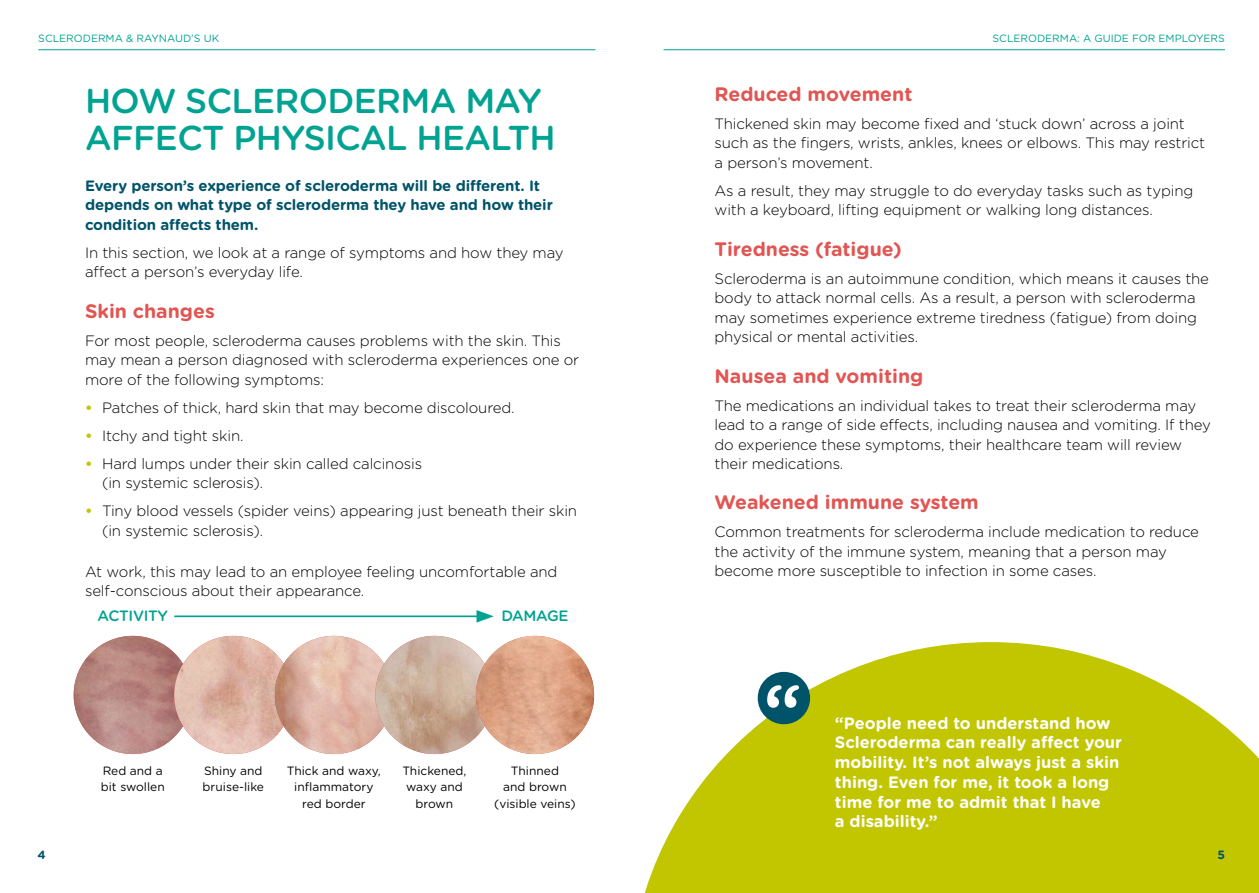
<style>
.page{position:relative;width:1259px;height:893px;background:#fff}
.page>*{position:absolute;margin:0;border:0;box-sizing:border-box;transform-origin:0 0}
.t1{font:500 34.5px/37.5px "Gotham Rounded";letter-spacing:-.02em;color:#00a291}
.t2{font:700 19.5px "Gotham Rounded";color:#e15553}
.t3{font:700 16.5px/19.8px "Gotham Rounded";color:#fff}
.t4{font:300 15px/19.5px "Gotham Rounded";letter-spacing:-.01em;color:#000}
.t5{font:700 15px/19.5px "Gotham Rounded";letter-spacing:-.01em;color:#005469}
.t6{font:500 15px "Gotham Rounded";letter-spacing:-.02em;color:#00a291}
.t7{font:12px/16.5px "Gotham Rounded";color:#000;text-align:center}
.t8{font:700 12px "Gotham Rounded";color:#005469}
.t9{font:10.5px "Gotham Rounded";color:#00a291}
.s1{font-weight:700;color:#c1c600}
</style>
<div class="page">
<svg style="left:644px;top:642px;width:615px;height:251px;fill:#c1c600"></svg>
<div style="left:757px;top:672px;width:53px;height:52px;background:#005469;border-radius:50%"></div>
<svg style="left:767px;top:685px;width:32px;height:23px"></svg>
<img style="left:74px;top:636px;width:118px;height:118px;border-radius:59px">
<img style="left:174px;top:636px;width:118px;height:118px;border-radius:59px">
<img style="left:275px;top:636px;width:118px;height:118px;border-radius:59px">
<img style="left:375px;top:636px;width:118px;height:118px;border-radius:59px">
<img style="left:476px;top:636px;width:118px;height:118px;border-radius:59px">
<hr style="left:663px;top:49px;width:562px;height:1px;background:#00a291">
<hr style="left:38px;top:49px;width:557px;height:1px;background:#00a291">
<hr style="left:174px;top:615px;width:309px;height:2px;background:#00a291">
<svg style="left:476px;top:610px;width:18px;height:13px"></svg>
<p class="t9" style="left:38px;top:31px;width:182px">SCLERODERMA &amp; RAYNAUD’S UK</p>
<p class="t9" style="left:992px;top:31px;width:234px">SCLERODERMA: A GUIDE FOR EMPLOYERS</p>
<h1 class="t1" style="left:85px;top:80px;width:472px">HOW SCLERODERMA MAY<br>AFFECT PHYSICAL HEALTH</h1>
<p class="t5" style="left:85px;top:175px;width:469px">Every person’s experience of scleroderma will be different. It depends on what type of scleroderma they have and how their condition affects them.</p>
<p class="t4" style="left:85px;top:242px;width:480px">In this section, we look at a range of symptoms and how they may affect a person’s everyday life.</p>
<h2 class="t2" style="left:85px;top:297px;width:131px">Skin changes</h2>
<p class="t4" style="left:85px;top:330px;width:496px">For most people, scleroderma causes problems with the skin. This may mean a person diagnosed with scleroderma experiences one or more of the following symptoms:</p>
<p class="t4" style="left:85px;top:397px;width:431px"><span class="s1">•</span> Patches of thick, hard skin that may become discoloured.</p>
<p class="t4" style="left:85px;top:425px;width:160px"><span class="s1">•</span> Itchy and tight skin.</p>
<p class="t4" style="left:102px;top:453px;width:321px;text-indent:-17px"><span class="s1">•</span> Hard lumps under their skin called calcinosis (in systemic sclerosis).</p>
<p class="t4" style="left:102px;top:501px;width:476px;text-indent:-17px"><span class="s1">•</span> Tiny blood vessels (spider veins) appearing just beneath their skin (in systemic sclerosis).</p>
<p class="t4" style="left:85px;top:561px;width:474px">At work, this may lead to an employee feeling uncomfortable and self-conscious about their appearance.</p>
<p class="t6" style="left:97px;top:605px;width:72px">ACTIVITY</p>
<p class="t6" style="left:501px;top:605px;width:69px">DAMAGE</p>
<p class="t7" style="left:101px;top:762px;width:65px;text-align:left">Red and a bit swollen</p>
<p class="t7" style="left:203px;top:762px;width:63px;text-align:left">Shiny and bruise-like</p>
<p class="t7" style="left:287px;top:762px;width:96px">Thick and waxy, inflammatory red border</p>
<p class="t7" style="left:402px;top:762px;width:66px">Thickened, waxy and brown</p>
<p class="t7" style="left:494px;top:762px;width:83px">Thinned<br>and brown (visible veins)</p>
<h2 class="t2" style="left:714px;top:79px;width:199px">Reduced movement</h2>
<p class="t4" style="left:714px;top:113px;width:492px">Thickened skin may become fixed and ‘stuck down’ across a joint such as the fingers, wrists, ankles, knees or elbows. This may restrict a person’s movement.</p>
<p class="t4" style="left:714px;top:180px;width:480px">As a result, they may struggle to do everyday tasks such as typing with a keyboard, lifting equipment or walking long distances.</p>
<h2 class="t2" style="left:714px;top:234px;width:189px">Tiredness (fatigue)</h2>
<p class="t4" style="left:714px;top:268px;width:496px">Scleroderma is an autoimmune condition, which means it causes the body to attack normal cells. As a result, a person with scleroderma may sometimes experience extreme tiredness (fatigue) from doing physical or mental activities.</p>
<h2 class="t2" style="left:714px;top:361px;width:210px">Nausea and vomiting</h2>
<p class="t4" style="left:714px;top:395px;width:498px">The medications an individual takes to treat their scleroderma may lead to a range of side effects, including nausea and vomiting. If they do experience these symptoms, their healthcare team will review their medications.</p>
<h2 class="t2" style="left:714px;top:488px;width:266px">Weakened immune system</h2>
<p class="t4" style="left:714px;top:522px;width:486px">Common treatments for scleroderma include medication to reduce the activity of the immune system, meaning that a person may become more susceptible to infection in some cases.</p>
<p class="t3" style="left:835px;top:712px;width:289px">“People need to understand how<br>Scleroderma can really affect your mobility. It’s not always just a skin thing. Even for me, it took a long time for me to admit that I have<br>a disability.”</p>
<p class="t8" style="left:38px;top:846px;width:10px">4</p>
<p class="t8" style="left:1217px;top:846px;width:9px">5</p>
</div>
